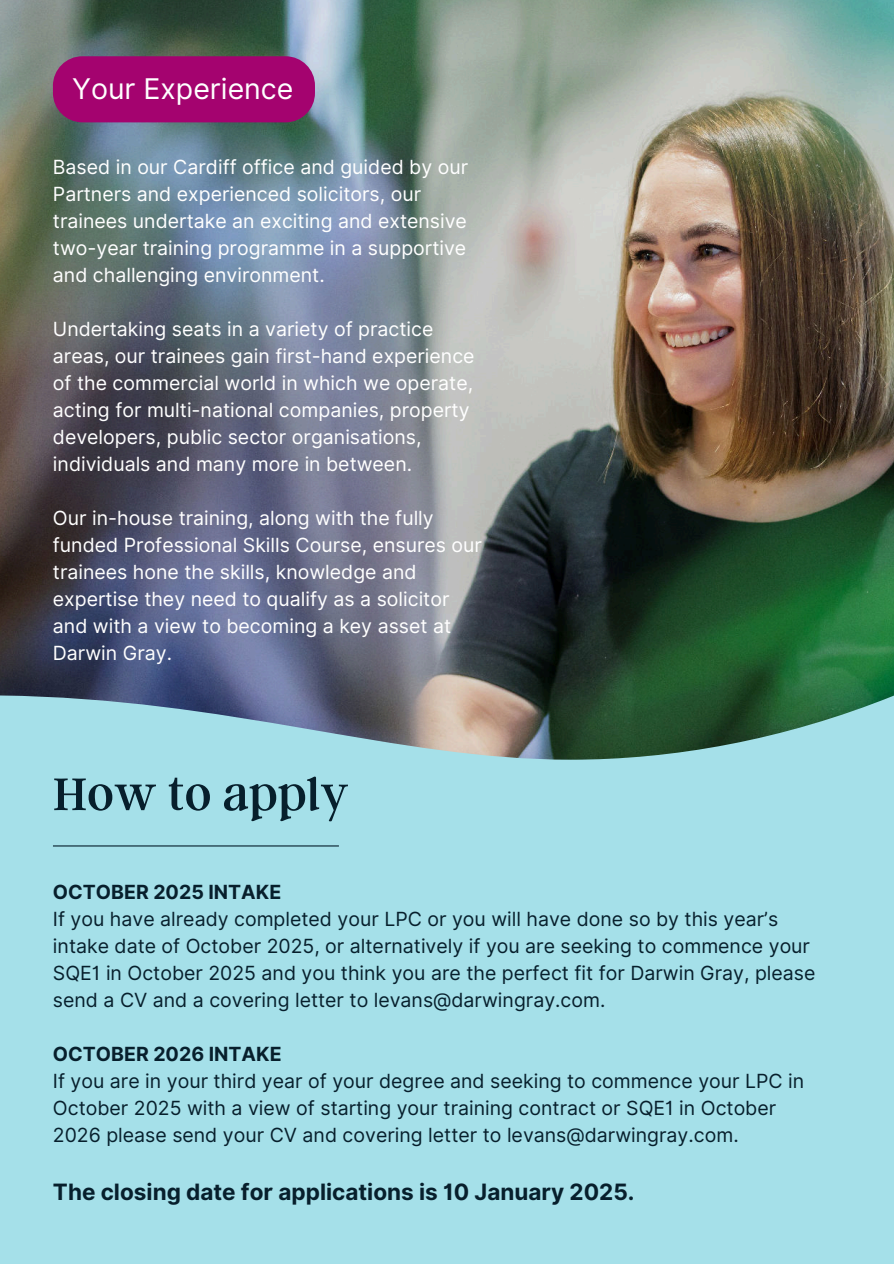
<style>
.page{position:relative;width:894px;height:1264px;background:#fff}
.page>*{position:absolute;margin:0;border:0;box-sizing:border-box;transform-origin:0 0}
.t1{font:51px "Argent CF";color:#071f2c}
.t2{font:28.5px "Inter";color:#fff}
.t3{font:700 22.5px "Inter";color:#071f2c}
.t4{font:19.5px/27px "Inter";color:#fff}
.t5{font:19.5px/27px "Inter";color:#071f2c}
.t6{font:700 19.5px "Inter";color:#071f2c}
</style>
<div class="page">
<div style="left:0;top:0;width:893px;height:1263px;background:#a5e0e9"></div>
<img style="left:0;top:0;width:893px;height:695px">
<div style="left:53px;top:56px;width:262px;height:66px;background:#a4036f;border-radius:29px"></div>
<svg style="left:0;top:695px;width:893px;height:152px"></svg>
<hr style="left:53px;top:845px;width:286px;height:1px;background:#071f2c">
<h2 class="t2" style="left:72px;top:68px;width:223px">Your Experience</h2>
<p class="t4" style="left:53px;top:153px;width:416px">Based in our Cardiff office and guided by our Partners and experienced solicitors, our trainees undertake an exciting and extensive two-year training programme in a supportive and challenging environment.</p>
<p class="t4" style="left:53px;top:315px;width:423px">Undertaking seats in a variety of practice areas, our trainees gain first-hand experience of the commercial world in which we operate, acting for multi-national companies, property developers, public sector organisations, individuals and many more in between.</p>
<p class="t4" style="left:53px;top:504px;width:430px">Our in-house training, along with the fully funded Professional Skills Course, ensures our trainees hone the skills, knowledge and expertise they need to qualify as a solicitor and with a view to becoming a key asset at Darwin Gray.</p>
<h1 class="t1" style="left:53px;top:764px;width:297px">How to apply</h1>
<p class="t6" style="left:53px;top:877px;width:230px">OCTOBER 2025 INTAKE</p>
<p class="t5" style="left:53px;top:905px;width:763px">If you have already completed your LPC or you will have done so by this year’s intake date of October 2025, or alternatively if you are seeking to commence your SQE1 in October 2025 and you think you are the perfect fit for Darwin Gray, please send a CV and a covering letter to levans@darwingray.com.</p>
<p class="t6" style="left:53px;top:1039px;width:230px">OCTOBER 2026 INTAKE</p>
<p class="t5" style="left:53px;top:1067px;width:752px">If you are in your third year of your degree and seeking to commence your LPC in<br>October 2025 with a view of starting your training contract or SQE1 in October<br>2026 please send your CV and covering letter to levans@darwingray.com.</p>
<p class="t3" style="left:53px;top:1175px;width:583px">The closing date for applications is 10 January 2025.</p>
</div>
